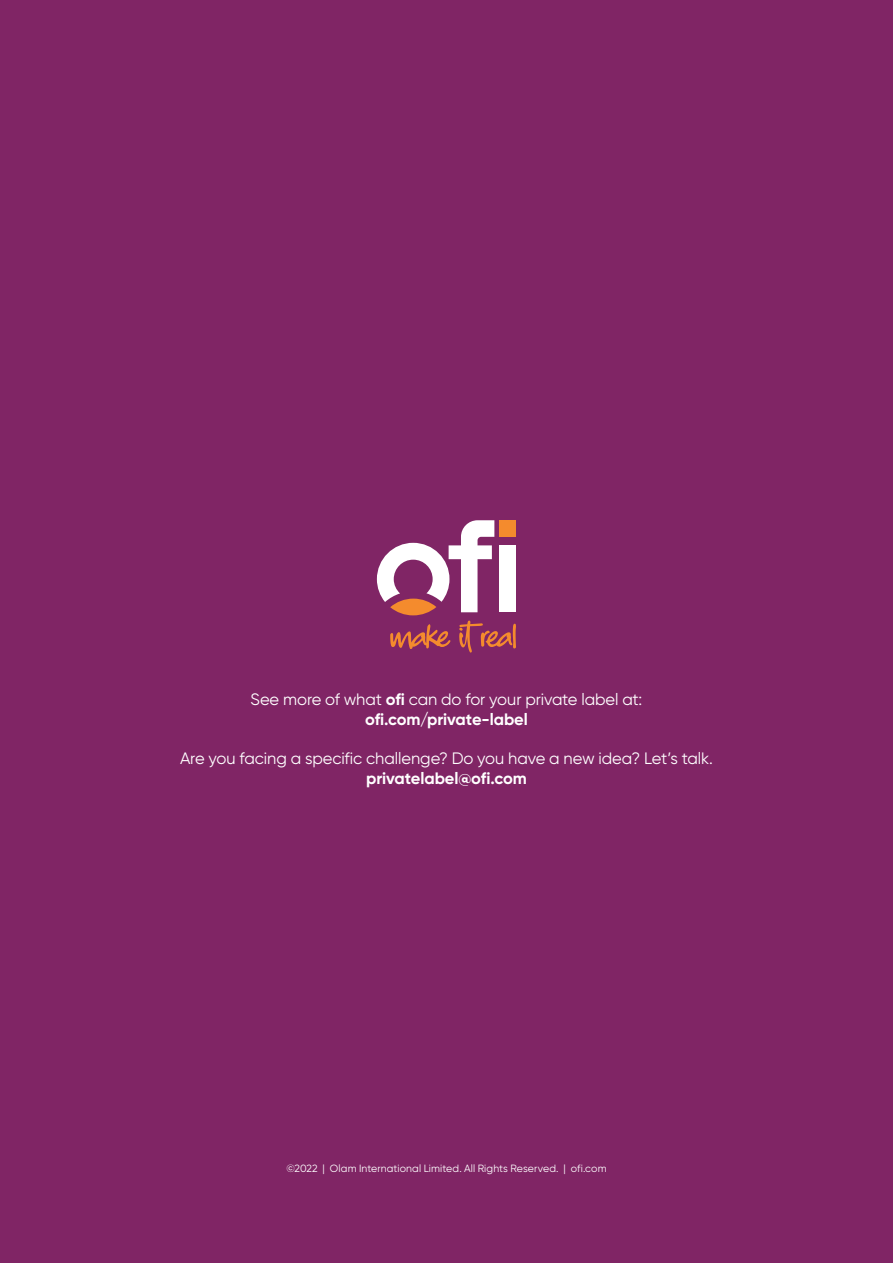
<style>
.page{position:relative;width:893px;height:1263px;background:#802565}
.page>*{position:absolute;margin:0;border:0;box-sizing:border-box;transform-origin:0 0}
.t1{font:16.5px/19.8px "Gilroy";letter-spacing:-.005em;color:#fff;text-align:center}
.t2{font:700 16.5px "Gilroy";letter-spacing:-.005em;color:#fff}
.t3{font:10.5px "Gilroy";letter-spacing:.01em;color:#fff}
.s1{font-weight:700}
</style>
<div class="page">
<svg style="left:459px;top:620px;width:57px;height:33px"></svg>
<svg style="left:390px;top:624px;width:60px;height:25px"></svg>
<svg style="left:390px;top:599px;width:46px;height:16px"></svg>
<svg style="left:377px;top:520px;width:117px;height:92px"></svg>
<div style="left:499px;top:545px;width:17px;height:67px;background:#fff"></div>
<div style="left:499px;top:520px;width:17px;height:17px;background:#f48b2d"></div>
<p class="t1" style="left:251px;top:689px;width:393px">See more of what <span class="s1">ofi</span> can do for your private label at: <span class="s1">ofi.com/private-label</span></p>
<p class="t1" style="left:180px;top:748px;width:534px">Are you facing a specific challenge? Do you have a new idea? Let’s talk.</p>
<p class="t2" style="left:366px;top:768px;width:162px">privatelabel@ofi.com</p>
<p class="t3" style="left:286px;top:1161px;width:322px">©2022 | Olam International Limited. All Rights Reserved. | ofi.com</p>
</div>
